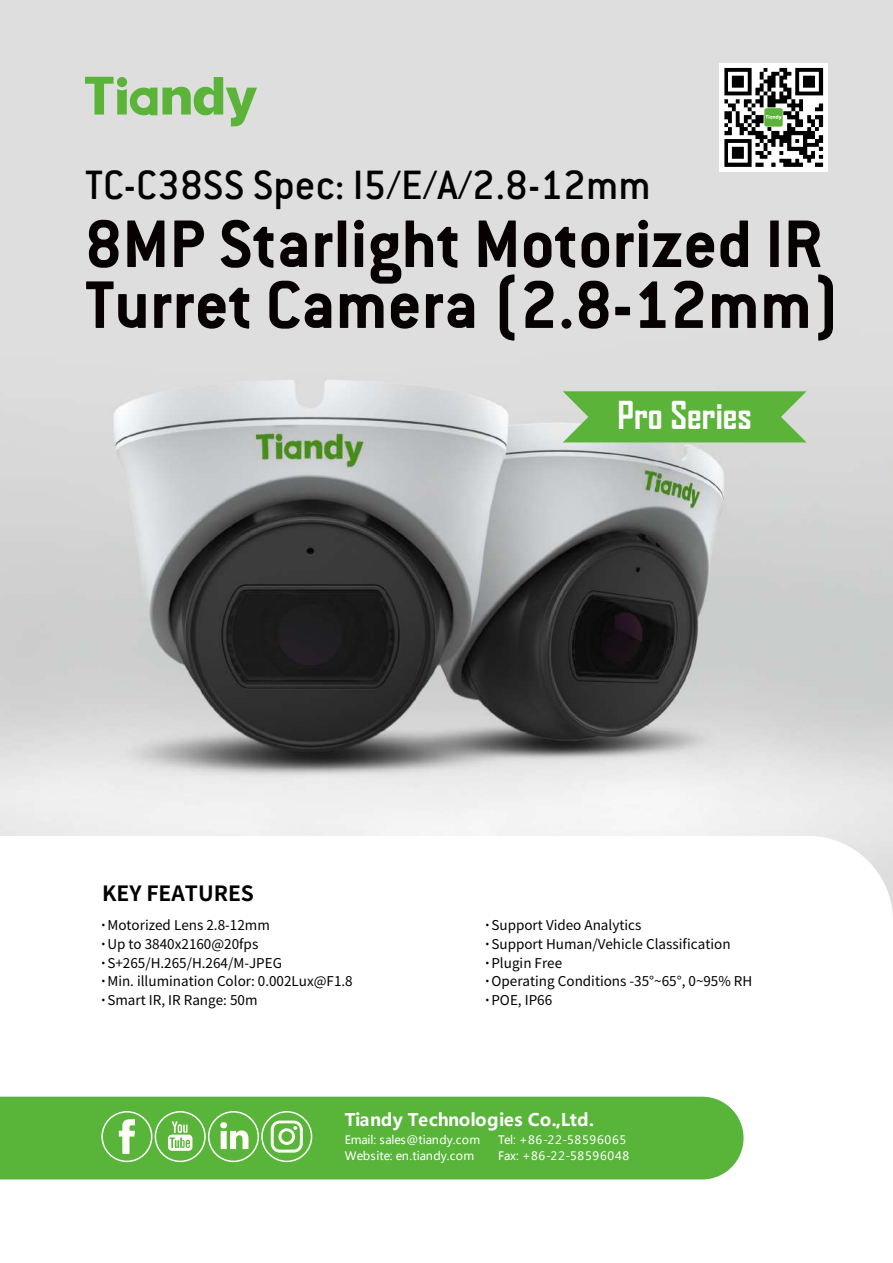
<style>
.page{position:relative;width:893px;height:1263px;background:#fff}
.page>*{position:absolute;margin:0;border:0;box-sizing:border-box;transform-origin:0 0}
.t1{font:700 73.8px/60.9px "Conduit ITC";color:#070102}
.t2{font:500 45px "Conduit ITC";color:#010101}
.t3{font:700 36.9px "Agency FB";color:#fff}
.t4{font:700 21px "Source Han Sans CN";color:#000}
.t5{font:700 17.25px "Microsoft Ya Hei";letter-spacing:.005em;color:#fff}
.t6{font:13.5px/18.6px "Source Han Sans CN";color:#000}
.t7{font:11.55px/15.8px "Microsoft Ya Hei";letter-spacing:.015em;color:#fff}
.t8{font:11.55px/16px "Microsoft Ya Hei";letter-spacing:.065em;color:#fff}
.s1{font-weight:700}
</style>
<div class="page">
<img style="left:0;top:0;width:893px;height:914px">
<div style="left:0;top:1097px;width:743px;height:82px;background:#58b539"></div>
<div style="left:101px;top:1111px;width:51px;height:51px;border:2px solid #fff;border-radius:50%"></div>
<svg style="left:119px;top:1119px;width:16px;height:35px"></svg>
<div style="left:155px;top:1111px;width:51px;height:51px;border:2px solid #fff;border-radius:50%"></div>
<svg style="left:168px;top:1121px;width:24px;height:30px"></svg>
<div style="left:208px;top:1111px;width:51px;height:51px;border:2px solid #fff;border-radius:50%"></div>
<svg style="left:220px;top:1122px;width:28px;height:27px"></svg>
<div style="left:261px;top:1111px;width:51px;height:51px;border:2px solid #fff;border-radius:50%"></div>
<svg style="left:271px;top:1120px;width:32px;height:33px"></svg>
<svg style="left:85px;top:77px;width:172px;height:49px;background:#abcd9e"></svg>
<svg style="left:563px;top:391px;width:243px;height:51px;background:#69b84a"></svg>
<div style="left:719px;top:63px;width:109px;height:109px;background:#fff"></div>
<svg style="left:724px;top:68px;width:99px;height:99px"></svg>
<h2 class="t2" style="left:85px;top:158px;width:567px">TC-C38SS Spec: I5/E/A/2.8-12mm</h2>
<h1 class="t1" style="left:85px;top:211px;width:758px">8MP Starlight Motorized IR<br>Turret Camera (2.8-12mm)</h1>
<h3 class="t3" style="left:617px;top:393px;width:136px">Pro Series</h3>
<h3 class="t4" style="left:102px;top:882px;width:153px">KEY FEATURES</h3>
<p class="t6" style="left:99px;top:916px;width:255px"><span class="s1">·</span>Motorized Lens 2.8-12mm<br><span class="s1">·</span>Up to 3840x2160@20fps <span class="s1">·</span>S+265/H.265/H.264/M-JPEG<br><span class="s1">·</span>Min. illumination Color: 0.002Lux@F1.8 <span class="s1">·</span>Smart IR, IR Range: 50m</p>
<p class="t6" style="left:483px;top:916px;width:270px"><span class="s1">·</span>Support Video Analytics<br><span class="s1">·</span>Support Human/Vehicle Classification <span class="s1">·</span>Plugin Free<br><span class="s1">·</span>Operating Conditions -35°~65°, 0~95% RH <span class="s1">·</span>POE, IP66</p>
<p class="t5" style="left:345px;top:1108px;width:251px">Tiandy Technologies Co.,Ltd.</p>
<p class="t7" style="left:345px;top:1131px;width:137px">Email: sales@tiandy.com<br>Website: en.tiandy.com</p>
<p class="t8" style="left:498px;top:1131px;width:133px">Tel: +86-22-58596065<br>Fax: +86-22-58596048</p>
</div>
